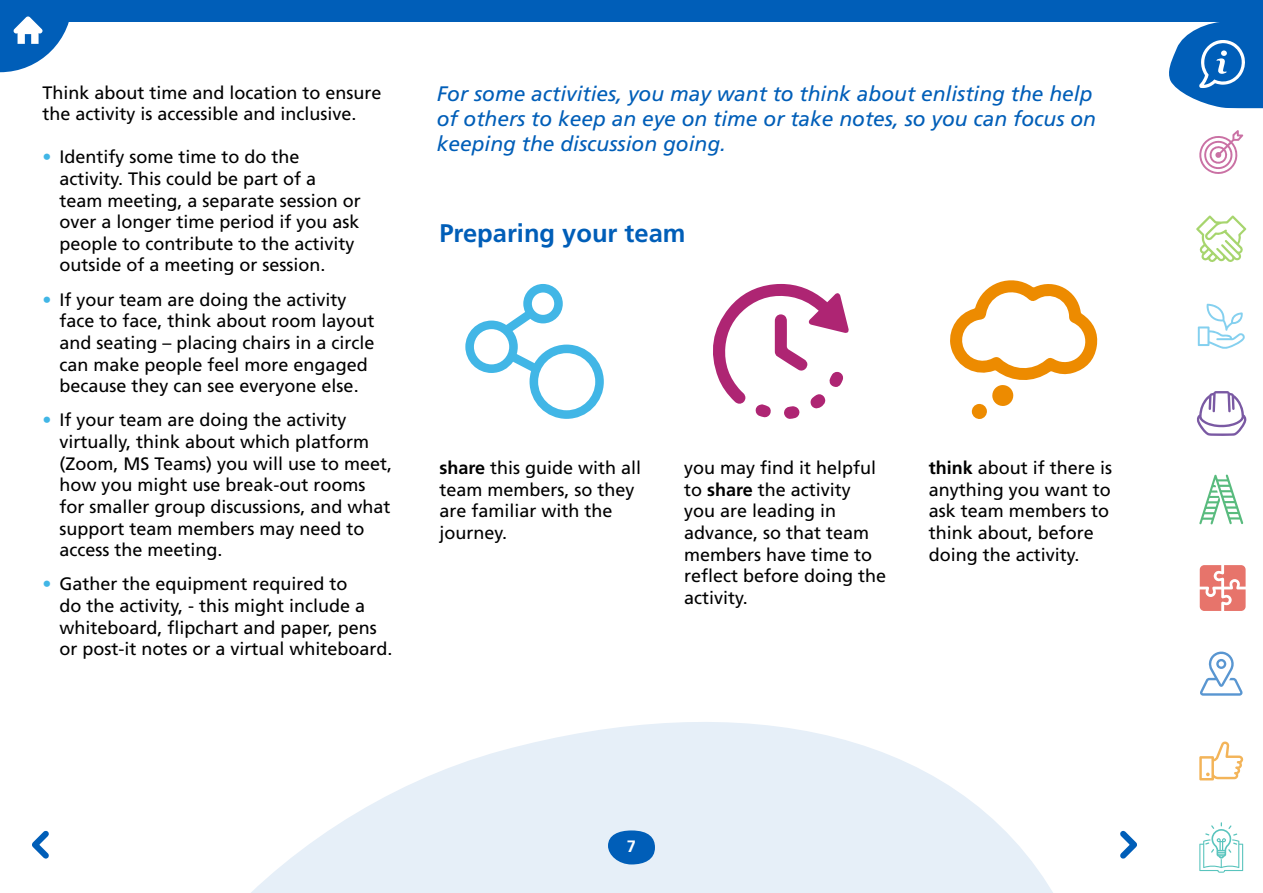
<style>
.page{position:relative;width:1263px;height:893px;background:#fff}
.page>*{position:absolute;margin:0;border:0;box-sizing:border-box;transform-origin:0 0}
.Case_Study_Header_3{font:700 25.5px "Frutiger LT Std";color:#005eb8}
.Body_12pt_-_Black{font:italic 21px/25.2px "Frutiger LT Std";color:#005eb8}
.Body_12pt_-_Black-2{font:18px/21.6px "Frutiger LT Std";color:#000}
.t1{font:700 16.5px "Frutiger LT Std";color:#fff}
.s1{color:#41b6e6}
.s2{font-weight:700}
</style>
<div class="page">
<svg style="left:251px;top:722px;width:802px;height:171px;fill:#e6eff8"></svg>
<svg style="left:465px;top:284px;width:139px;height:135px"></svg>
<svg style="left:713px;top:284px;width:136px;height:135px"></svg>
<svg style="left:950px;top:280px;width:148px;height:139px"></svg>
<svg style="left:1166px;top:21px;width:97px;height:852px"></svg>
<svg style="left:608px;top:830px;width:47px;height:34px;background:#2c7ac4"></svg>
<svg style="left:32px;top:830px;width:17px;height:29px"></svg>
<svg style="left:1120px;top:830px;width:17px;height:29px"></svg>
<div style="left:0;top:0;width:1263px;height:21px;background:#005eb8"></div>
<svg style="left:0;top:16px;width:72px;height:56px"></svg>
<p class="Body_12pt_-_Black-2" style="left:43px;top:82px;width:341px">Think about time and location to ensure the activity is accessible and inclusive.</p>
<p class="Body_12pt_-_Black-2" style="left:60px;top:146px;width:303px;text-indent:-17px"><span class="s1">•</span> Identify some time to do the activity. This could be part of a team meeting, a separate session or over a longer time period if you ask people to contribute to the activity outside of a meeting or session.</p>
<p class="Body_12pt_-_Black-2" style="left:60px;top:289px;width:317px;text-indent:-17px"><span class="s1">•</span> If your team are doing the activity face to face, think about room layout and seating – placing chairs in a circle can make people feel more engaged because they can see everyone else.</p>
<p class="Body_12pt_-_Black-2" style="left:60px;top:409px;width:334px;text-indent:-17px"><span class="s1">•</span> If your team are doing the activity virtually, think about which platform (Zoom, MS Teams) you will use to meet, how you might use break-out rooms for smaller group discussions, and what support team members may need to access the meeting.</p>
<p class="Body_12pt_-_Black-2" style="left:60px;top:573px;width:335px;text-indent:-17px"><span class="s1">•</span> Gather the equipment required to<br>do the activity, - this might include a whiteboard, flipchart and paper, pens or post-it notes or a virtual whiteboard.</p>
<p class="Body_12pt_-_Black" style="left:437px;top:81px;width:661px">For some activities, you may want to think about enlisting the help of others to keep an eye on time or take notes, so you can focus on keeping the discussion going.</p>
<p class="Case_Study_Header_3" style="left:439px;top:218px;width:248px">Preparing your team</p>
<p class="Body_12pt_-_Black-2" style="left:439px;top:457px;width:203px"><span class="s2">share</span> this guide with all team members, so they are familiar with the journey.</p>
<p class="Body_12pt_-_Black-2" style="left:684px;top:457px;width:204px">you may find it helpful to <span class="s2">share</span> the activity you are leading in advance, so that team members have time to reflect before doing the activity.</p>
<p class="Body_12pt_-_Black-2" style="left:929px;top:457px;width:185px"><span class="s2">think</span> about if there is anything you want to ask team members to think about, before doing the activity.</p>
<p class="t1" style="left:627px;top:837px;width:11px">7</p>
</div>
